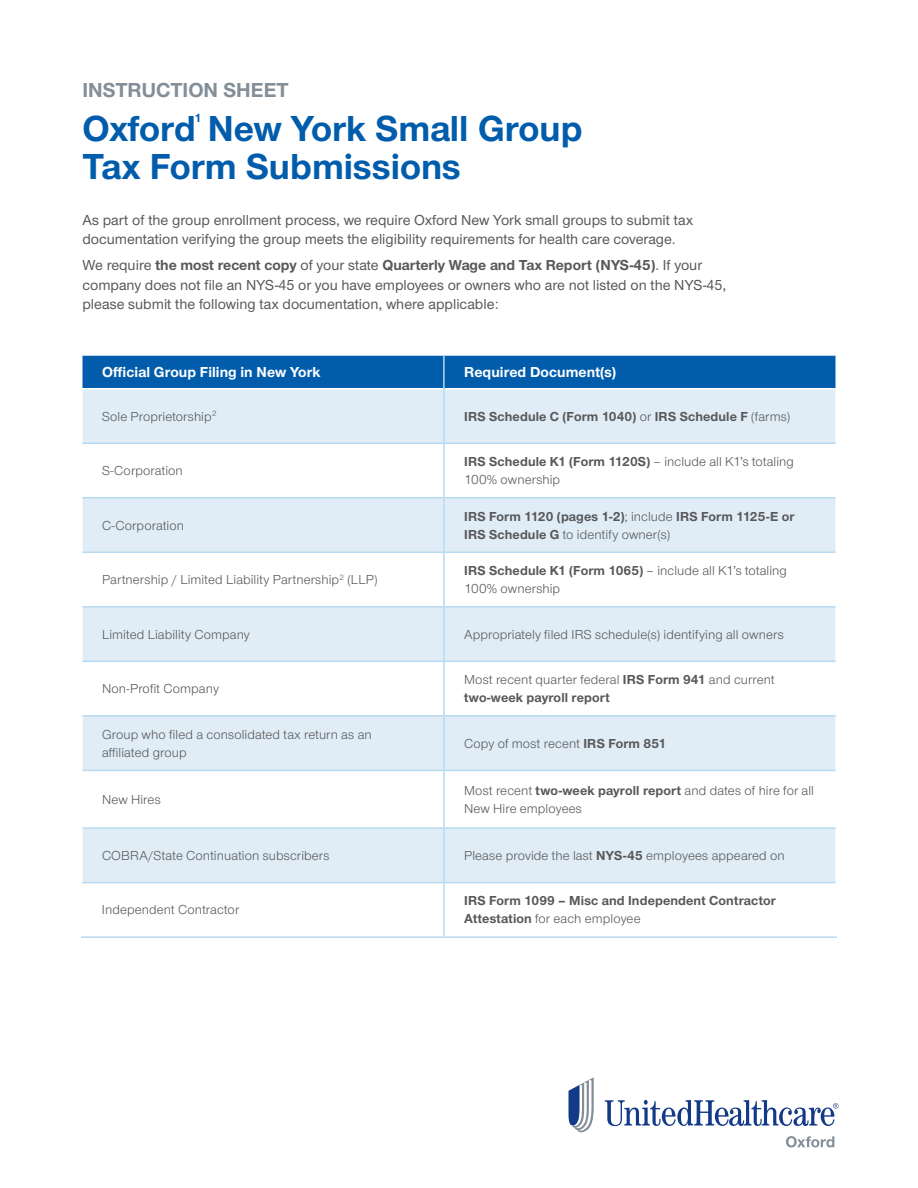
<style>
.page{position:relative;width:918px;height:1188px;background:#fff}
.page>*{position:absolute;margin:0;border:0;box-sizing:border-box;transform-origin:0 0}
.t1{font:700 37.5px "UHC Sans";color:#015dac}
.t2{font:700 21px "UHC Sans";color:#828e98}
.t3{font:500 15px/19.5px "UHC Sans";color:#57585a}
.t4{font:700 15px "UHC Sans";letter-spacing:.005em;color:#fff}
.t5{font:13.5px/18px "UHC Sans";letter-spacing:.01em;color:#57585a}
.t6{font:700 13.5px/18px "UHC Sans";letter-spacing:.01em;color:#57585a}
.t7{font:700 12.3px "UHC Sans";color:#015dac}
.s1{font-weight:700}
.s2{font-weight:400}
</style>
<div class="page">
<div style="left:82px;top:356px;width:754px;height:32px;background:#015dac"></div>
<svg style="left:82px;top:389px;width:754px;height:493px;fill:#e1edf6"></svg>
<hr style="left:443px;top:356px;width:2px;height:33px;background:#b7daf2">
<hr style="left:443px;top:389px;width:2px;height:54px;background:#b7daf2">
<hr style="left:443px;top:444px;width:2px;height:53px;background:#b7daf2">
<hr style="left:443px;top:499px;width:2px;height:53px;background:#b7daf2">
<hr style="left:443px;top:553px;width:2px;height:53px;background:#b7daf2">
<hr style="left:443px;top:608px;width:2px;height:53px;background:#b7daf2">
<hr style="left:443px;top:662px;width:2px;height:53px;background:#b7daf2">
<hr style="left:443px;top:717px;width:2px;height:53px;background:#b7daf2">
<hr style="left:443px;top:771px;width:2px;height:56px;background:#b7daf2">
<hr style="left:443px;top:829px;width:2px;height:53px;background:#b7daf2">
<hr style="left:443px;top:883px;width:2px;height:53px;background:#b7daf2">
<hr style="left:82px;top:443px;width:362px;height:1px;background:#b7daf2">
<hr style="left:444px;top:443px;width:392px;height:1px;background:#b7daf2">
<hr style="left:82px;top:497px;width:362px;height:2px;background:#b7daf2">
<hr style="left:444px;top:497px;width:392px;height:2px;background:#b7daf2">
<hr style="left:82px;top:552px;width:362px;height:1px;background:#b7daf2">
<hr style="left:444px;top:552px;width:392px;height:1px;background:#b7daf2">
<hr style="left:82px;top:606px;width:362px;height:2px;background:#b7daf2">
<hr style="left:444px;top:606px;width:392px;height:2px;background:#b7daf2">
<hr style="left:82px;top:661px;width:362px;height:1px;background:#b7daf2">
<hr style="left:444px;top:661px;width:392px;height:1px;background:#b7daf2">
<hr style="left:82px;top:715px;width:362px;height:2px;background:#b7daf2">
<hr style="left:444px;top:715px;width:392px;height:2px;background:#b7daf2">
<hr style="left:82px;top:770px;width:362px;height:1px;background:#b7daf2">
<hr style="left:444px;top:770px;width:392px;height:1px;background:#b7daf2">
<hr style="left:82px;top:827px;width:362px;height:2px;background:#b7daf2">
<hr style="left:444px;top:827px;width:392px;height:2px;background:#b7daf2">
<hr style="left:82px;top:882px;width:362px;height:1px;background:#b7daf2">
<hr style="left:444px;top:882px;width:392px;height:1px;background:#b7daf2">
<hr style="left:81px;top:936px;width:363px;height:2px;background:#b7daf2">
<hr style="left:444px;top:936px;width:393px;height:2px;background:#b7daf2">
<svg style="left:605px;top:1100px;width:233px;height:26px"></svg>
<svg style="left:569px;top:1077px;width:25px;height:55px"></svg>
<svg style="left:786px;top:1136px;width:48px;height:11px"></svg>
<h2 class="t2" style="left:82px;top:76px;width:208px">INSTRUCTION SHEET</h2>
<h1 class="t1" style="left:82px;top:104px;width:502px">Oxford New York Small Group</h1>
<p class="t7" style="left:194px;top:110px;width:9px">1</p>
<h1 class="t1" style="left:83px;top:141px;width:380px">Tax Form Submissions</h1>
<p class="t3" style="left:82px;top:209px;width:612px">As part of the group enrollment process, we require Oxford New York small groups to submit tax documentation verifying the group meets the eligibility requirements for health care coverage.</p>
<p class="t3" style="left:82px;top:255px;width:645px">We require <span class="s1">the most recent copy</span> of your state <span class="s1">Quarterly Wage and Tax Report (NYS-45)</span>. If your company does not file an NYS-45 or you have employees or owners who are not listed on the NYS-45, please submit the following tax documentation, where applicable:</p>
<p class="t4" style="left:102px;top:362px;width:220px">Official Group Filing in New York</p>
<p class="t4" style="left:464px;top:362px;width:154px">Required Document(s)</p>
<p class="t5" style="left:102px;top:407px;width:116px">Sole Proprietorship<sup>2</sup></p>
<p class="t6" style="left:464px;top:407px;width:328px">IRS Schedule C (Form 1040) <span class="s2">or</span> IRS Schedule F <span class="s2">(farms)</span></p>
<p class="t5" style="left:102px;top:461px;width:82px">S-Corporation</p>
<p class="t5" style="left:464px;top:452px;width:331px"><span class="s1">IRS Schedule K1 (Form 1120S)</span> – include all K1’s totaling<br>100% ownership</p>
<p class="t5" style="left:102px;top:516px;width:84px">C-Corporation</p>
<p class="t6" style="left:464px;top:507px;width:332px">IRS Form 1120 (pages 1-2)<span class="s2">; include</span> IRS Form 1125-E or<br>IRS Schedule G <span class="s2">to identify owner(s)</span></p>
<p class="t5" style="left:102px;top:570px;width:277px">Partnership / Limited Liability Partnership<sup>2</sup> (LLP)</p>
<p class="t5" style="left:464px;top:561px;width:324px"><span class="s1">IRS Schedule K1 (Form 1065)</span> – include all K1’s totaling<br>100% ownership</p>
<p class="t5" style="left:102px;top:625px;width:149px">Limited Liability Company</p>
<p class="t5" style="left:464px;top:625px;width:321px">Appropriately filed IRS schedule(s) identifying all owners</p>
<p class="t5" style="left:102px;top:679px;width:118px">Non-Profit Company</p>
<p class="t5" style="left:464px;top:670px;width:312px">Most recent quarter federal <span class="s1">IRS Form 941</span> and current <span class="s1">two-week payroll report</span></p>
<p class="t5" style="left:102px;top:725px;width:271px">Group who filed a consolidated tax return as an affiliated group</p>
<p class="t5" style="left:464px;top:734px;width:204px">Copy of most recent <span class="s1">IRS Form 851</span></p>
<p class="t5" style="left:102px;top:790px;width:60px">New Hires</p>
<p class="t5" style="left:464px;top:781px;width:351px">Most recent <span class="s1">two-week payroll report</span> and dates of hire for all<br>New Hire employees</p>
<p class="t5" style="left:102px;top:846px;width:229px">COBRA/State Continuation subscribers</p>
<p class="t5" style="left:464px;top:846px;width:322px">Please provide the last <span class="s1">NYS-45</span> employees appeared on</p>
<p class="t5" style="left:102px;top:900px;width:139px">Independent Contractor</p>
<p class="t6" style="left:464px;top:891px;width:313px">IRS Form 1099 – Misc and Independent Contractor<br>Attestation <span class="s2">for each employee</span></p>
</div>
